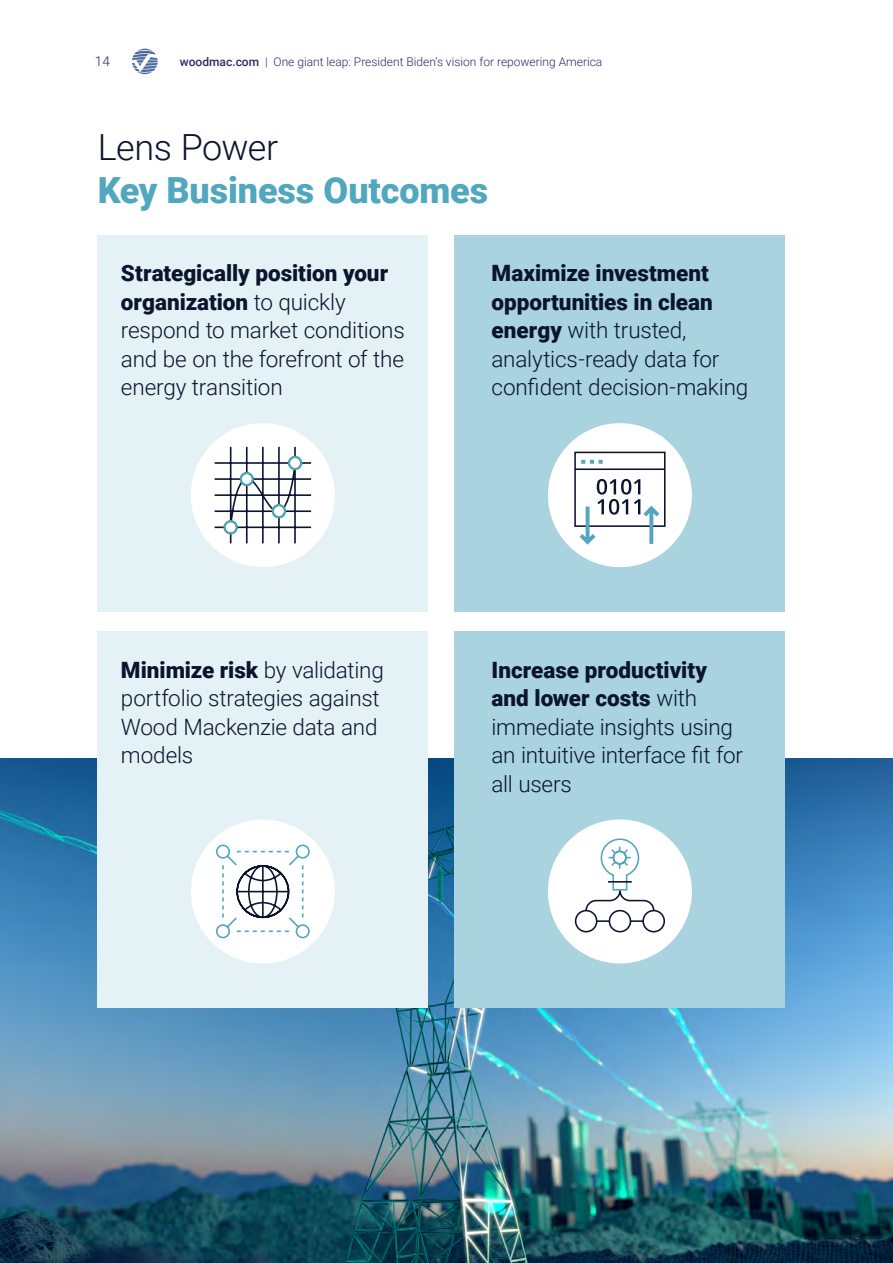
<style>
.page{position:relative;width:893px;height:1263px;background:#fff}
.page>*{position:absolute;margin:0;border:0;box-sizing:border-box;transform-origin:0 0}
.t1{font:900 36px "Roboto";letter-spacing:-.005em;color:#51a7be}
.t2{font:300 36px "Roboto";letter-spacing:-.015em;color:#0a142e}
.t3{font:300 22.5px/28.5px "Roboto";letter-spacing:-.01em;color:#0a142e}
.t4{font:300 13.5px "Roboto";color:#2b2b68}
.t5{font:300 12px "Roboto";color:#2b2b68}
.s1{font-weight:500}
.s2{font-weight:900}
</style>
<div class="page">
<img style="left:0;top:759px;width:893px;height:504px">
<div style="left:98px;top:235px;width:330px;height:376px;background:#e5f2f5"></div>
<div style="left:98px;top:631px;width:330px;height:377px;background:#e5f2f5"></div>
<div style="left:455px;top:235px;width:330px;height:376px;background:#a8d3df"></div>
<div style="left:455px;top:631px;width:330px;height:377px;background:#a8d3df"></div>
<div style="left:191px;top:819px;width:144px;height:144px;background:#fff;border-radius:50%"></div>
<svg style="left:216px;top:844px;width:94px;height:95px"></svg>
<div style="left:548px;top:423px;width:144px;height:144px;background:#fff;border-radius:50%"></div>
<svg style="left:574px;top:451px;width:92px;height:94px"></svg>
<div style="left:191px;top:423px;width:144px;height:144px;background:#fff;border-radius:50%"></div>
<svg style="left:214px;top:446px;width:98px;height:98px"></svg>
<div style="left:240px;top:472px;width:14px;height:14px;border:2px solid #51a7be;border-radius:50%"></div>
<div style="left:223px;top:520px;width:15px;height:14px;border:2px solid #51a7be;border-radius:50%"></div>
<div style="left:272px;top:504px;width:14px;height:14px;border:2px solid #51a7be;border-radius:50%"></div>
<div style="left:288px;top:456px;width:14px;height:14px;border:2px solid #51a7be;border-radius:50%"></div>
<div style="left:548px;top:819px;width:144px;height:144px;background:#fff;border-radius:50%"></div>
<svg style="left:574px;top:838px;width:91px;height:95px"></svg>
<svg style="left:132px;top:49px;width:26px;height:25px"></svg>
<p class="t4" style="left:95px;top:52px;width:16px">14</p>
<p class="t5" style="left:180px;top:53px;width:424px"><span class="s1">woodmac.com</span> | One giant leap: President Biden’s vision for repowering America</p>
<p class="t2" style="left:98px;top:122px;width:182px">Lens Power</p>
<p class="t1" style="left:98px;top:165px;width:392px">Key Business Outcomes</p>
<p class="t3" style="left:121px;top:258px;width:285px"><span class="s2">Strategically position your organization</span> to quickly respond to market conditions and be on the forefront of the energy transition</p>
<p class="t3" style="left:491px;top:258px;width:258px"><span class="s2">Maximize investment opportunities in clean energy</span> with trusted, analytics-ready data for confident decision-making</p>
<p class="t3" style="left:121px;top:654px;width:264px"><span class="s2">Minimize risk</span> by validating portfolio strategies against<br>Wood Mackenzie data and models</p>
<p class="t3" style="left:491px;top:654px;width:253px"><span class="s2">Increase productivity and lower costs</span> with immediate insights using an intuitive interface fit for all users</p>
</div>
